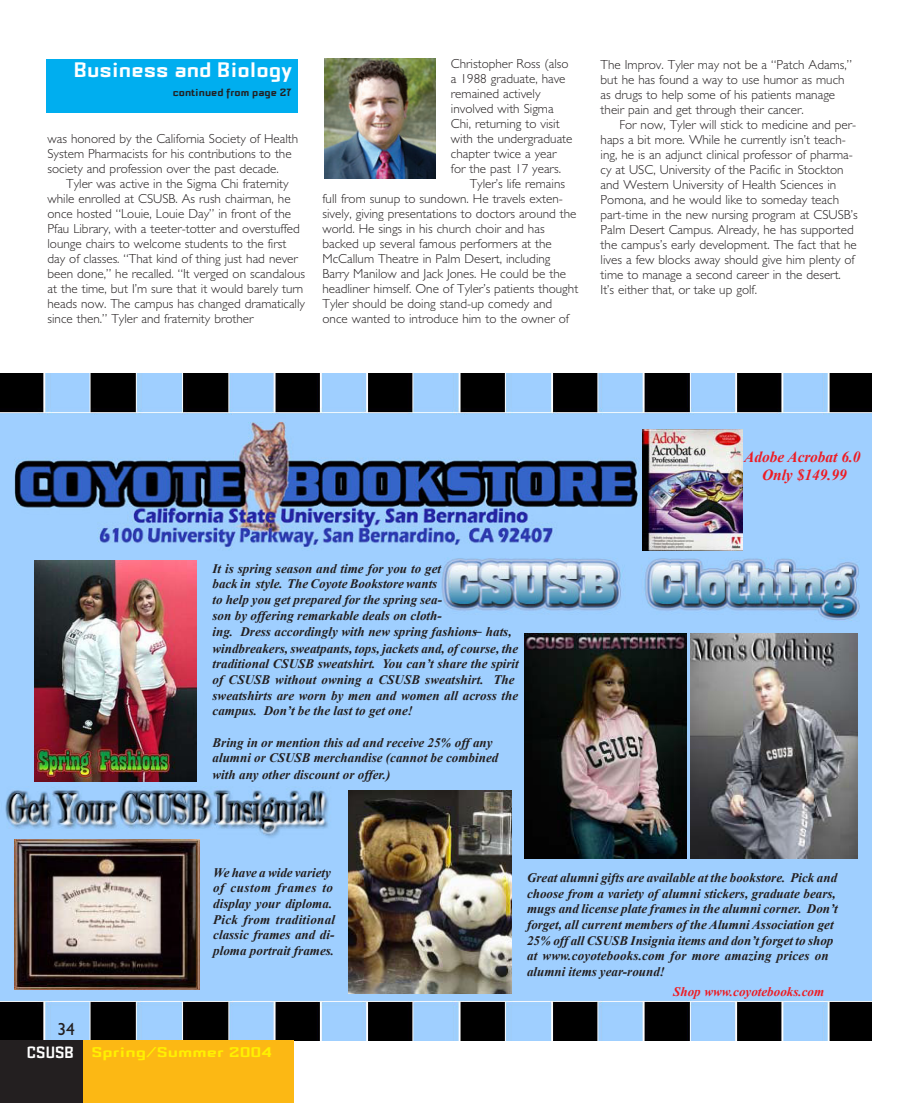
<style>
.page{position:relative;width:900px;height:1103px;background:#fff}
.page>*{position:absolute;margin:0;border:0;box-sizing:border-box;transform-origin:0 0}
.t1{font:700 22.5px "Drukpa";color:#fff;scale:1.2 1}
.t2{font:17.5px "M Gill Sans";color:#231f20}
.t3{font:italic 700 15.5px/18.5px "Times New Roman";color:#ed1c24;text-align:center}
.t4{font:700 15px "Drukpa";color:#fff101;scale:1.5 1}
.t5{font:300 13.12px/15px "M Gill Sans";color:#231f20}
.t6{font:italic 700 13px/15.6px "Times New Roman";color:#231f20}
.t7{font:italic 700 13px "Times New Roman";color:#ed1c24}
.t8{font:700 11.25px "Drukpa";color:#231f20;scale:1.2 1}
.s1{color:#000}
.s2{font-size:17.5px;color:#fff}
</style>
<div class="page">
<img style="left:0;top:374px;width:871px;height:666px">
<img style="left:524px;top:633px;width:163px;height:225px">
<img style="left:348px;top:790px;width:163px;height:203px">
<img style="left:14px;top:839px;width:186px;height:150px">
<img style="left:643px;top:429px;width:99px;height:121px">
<img style="left:34px;top:560px;width:163px;height:222px">
<img style="left:691px;top:633px;width:166px;height:225px">
<div style="left:80px;top:1040px;width:214px;height:62px;background:#fcb814"></div>
<div style="left:0;top:1040px;width:82px;height:62px;background:#231f20"></div>
<div style="left:46px;top:59px;width:252px;height:53px;background:#00aeef"></div>
<img style="left:324px;top:59px;width:112px;height:119px">
<h1 class="t1" style="left:74px;top:62px;width:183px">Business and Biology</h1>
<p class="t8" style="left:173px;top:89px;width:101px">continued from page 27</p>
<p class="t5" style="left:48px;top:132px;width:252px">was honored by the California Society of Health<br>System Pharmacists for his contributions to the society and profession over the past decade.</p>
<p class="t5" style="left:48px;top:177px;width:259px;text-indent:19px">Tyler was active in the Sigma Chi fraternity while enrolled at CSUSB. As rush chairman, he once hosted “Louie, Louie Day” in front of the Pfau Library, with a teeter-totter and overstuffed lounge chairs to welcome students to the first day of classes. “That kind of thing just had never been done,” he recalled. “It verged on scandalous at the time, but I’m sure that it would barely turn heads now. The campus has changed dramatically since then.” Tyler and fraternity brother</p>
<p class="t5" style="left:451px;top:58px;width:119px">Christopher Ross (also</p>
<p class="t5" style="left:451px;top:73px;width:116px">a 1988 graduate, have</p>
<p class="t5" style="left:451px;top:88px;width:91px">remained actively</p>
<p class="t5" style="left:451px;top:103px;width:104px">involved with Sigma</p>
<p class="t5" style="left:451px;top:118px;width:110px">Chi, returning to visit</p>
<p class="t5" style="left:451px;top:133px;width:123px">with the undergraduate</p>
<p class="t5" style="left:451px;top:148px;width:107px">chapter twice a year</p>
<p class="t5" style="left:451px;top:163px;width:112px">for the past 17 years.</p>
<p class="t5" style="left:470px;top:178px;width:97px">Tyler’s life remains</p>
<p class="t5" style="left:323px;top:193px;width:242px">full from sunup to sundown. He travels exten-</p>
<p class="t5" style="left:323px;top:208px;width:256px">sively, giving presentations to doctors around the</p>
<p class="t5" style="left:323px;top:223px;width:224px">world. He sings in his church choir and has</p>
<p class="t5" style="left:323px;top:238px;width:231px">backed up several famous performers at the</p>
<p class="t5" style="left:323px;top:253px;width:230px">McCallum Theatre in Palm Desert, including</p>
<p class="t5" style="left:323px;top:268px;width:245px">Barry Manilow and Jack Jones. He could be the</p>
<p class="t5" style="left:323px;top:283px;width:257px">headliner himself. One of Tyler’s patients thought</p>
<p class="t5" style="left:323px;top:298px;width:231px">Tyler should be doing stand-up comedy and</p>
<p class="t5" style="left:323px;top:313px;width:248px">once wanted to introduce him to the owner of</p>
<p class="t5" style="left:601px;top:58px;width:253px">The Improv. Tyler may not be a “Patch Adams,” but he has found a way to use humor as much as drugs to help some of his patients manage their pain and get through their cancer.</p>
<p class="t5" style="left:601px;top:118px;width:259px;text-indent:19px">For now, Tyler will stick to medicine and per&shy;haps a bit more. While he currently isn’t teach&shy;ing, he is an adjunct clinical professor of pharma&shy;cy at USC, University of the Pacific in Stockton and Western University of Health Sciences in Pomona, and he would like to someday teach part-time in the new nursing program at CSUSB’s Palm Desert Campus. Already, he has supported the campus’s early development. The fact that he lives a few blocks away should give him plenty of time to manage a second career in the desert.<br>It’s either that, or take up golf.</p>
<p class="t6" style="left:213px;top:560px;width:308px">It is spring season and time for you to get<br>back in style. The Coyote Bookstore wants<br>to help you get prepared for the spring sea-<br>son by offering remarkable deals on cloth-<br>ing. Dress accordingly with new spring fashions <span class="s1">−</span> hats, windbreakers, sweatpants, tops, jackets and, of course, the traditional CSUSB sweatshirt. You can’t share the spirit of CSUSB without owning a CSUSB sweatshirt. The sweatshirts are worn by men and women all across the campus. Don’t be the last to get one!</p>
<p class="t6" style="left:213px;top:734px;width:287px;line-height:16.1px">Bring in or mention this ad and receive 25% off any alumni or CSUSB merchandise (cannot be combined with any other discount or offer.)</p>
<p class="t3" style="left:744px;top:447px;width:118px">Adobe Acrobat 6.0<br>Only $149.99</p>
<h2 class="t2" style="left:58px;top:1023px;width:19px">34</h2>
<p class="t6" style="left:213px;top:864px;width:123px">We have a wide variety of custom frames to display your diploma.<br>Pick from traditional classic frames and di&shy;ploma portrait frames.</p>
<p class="t4" style="left:27px;top:1047px;width:165px"><span class="s2">CSUSB</span> Spring/Summer 2004</p>
<p class="t6" style="left:527px;top:869px;width:312px">Great alumni gifts are available at the bookstore. Pick and choose from a variety of alumni stickers, graduate bears, mugs and license plate frames in the alumni corner. Don’t forget, all current members of the Alumni Association get 25% off all CSUSB Insignia items and don’t forget to shop at www.coyotebooks.com for more amazing prices on alumni items year-round!</p>
<p class="t7" style="left:673px;top:983px;width:153px">Shop www.coyotebooks.com</p>
</div>
